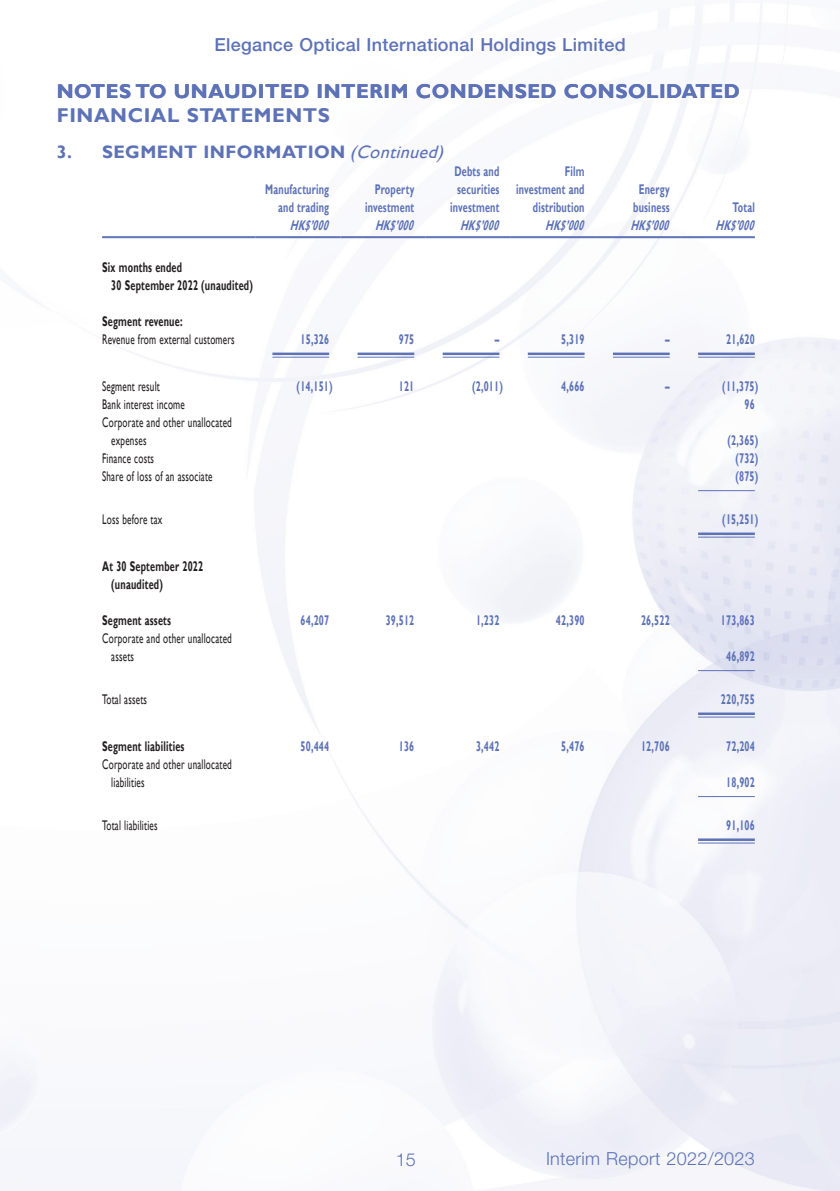
<style>
.page{position:relative;width:840px;height:1191px;background:#fff}
.page>*{position:absolute;margin:0;border:0;box-sizing:border-box;transform-origin:0 0}
.t1{font:700 20px/24px "Gill Sans";letter-spacing:.03em;color:#5d72b7}
.t2{font:500 18px "Helvetica Neue LT Std";letter-spacing:.015em;color:#5d72b7}
.t3{font:700 18px "Gill Sans";letter-spacing:.025em;color:#5d72b7}
.t4{font:300 18px "Helvetica Neue LT Std";letter-spacing:.015em;color:#5d72b7}
.t5{font:700 14px/18px "Gill Sans";letter-spacing:.025em;color:#5d72b7;text-align:right;scale:.65 1}
.t6{font:14px/18px "Gill Sans";letter-spacing:.025em;color:#231f20;scale:.65 1}
.t7{font:700 14px/18px "Gill Sans";letter-spacing:.025em;color:#231f20;scale:.65 1}
.t8{font:italic 700 14px "Gill Sans";color:#5d72b7;scale:.65 1}
.s1{font-weight:400;font-style:italic}
</style>
<div class="page">
<hr style="left:102px;top:236px;width:153px;height:2px;background:#5d72b7">
<hr style="left:255px;top:236px;width:85px;height:2px;background:#5d72b7">
<hr style="left:340px;top:236px;width:85px;height:2px;background:#5d72b7">
<hr style="left:425px;top:236px;width:85px;height:2px;background:#5d72b7">
<hr style="left:510px;top:236px;width:85px;height:2px;background:#5d72b7">
<hr style="left:595px;top:236px;width:85px;height:2px;background:#5d72b7">
<hr style="left:680px;top:236px;width:74px;height:2px;background:#5d72b7">
<hr style="left:272px;top:352px;width:57px;height:3px;background:#5d72b7">
<hr style="left:272px;top:357px;width:57px;height:1px;background:#5d72b7">
<hr style="left:357px;top:352px;width:57px;height:3px;background:#5d72b7">
<hr style="left:357px;top:357px;width:57px;height:1px;background:#5d72b7">
<hr style="left:442px;top:352px;width:57px;height:3px;background:#5d72b7">
<hr style="left:442px;top:357px;width:57px;height:1px;background:#5d72b7">
<hr style="left:527px;top:352px;width:57px;height:3px;background:#5d72b7">
<hr style="left:527px;top:357px;width:57px;height:1px;background:#5d72b7">
<hr style="left:612px;top:352px;width:57px;height:3px;background:#5d72b7">
<hr style="left:612px;top:357px;width:57px;height:1px;background:#5d72b7">
<hr style="left:697px;top:352px;width:57px;height:3px;background:#5d72b7">
<hr style="left:697px;top:357px;width:57px;height:1px;background:#5d72b7">
<hr style="left:697px;top:490px;width:57px;height:1px;background:#5d72b7">
<hr style="left:697px;top:532px;width:57px;height:3px;background:#5d72b7">
<hr style="left:697px;top:537px;width:57px;height:1px;background:#5d72b7">
<hr style="left:697px;top:670px;width:57px;height:1px;background:#5d72b7">
<hr style="left:697px;top:712px;width:57px;height:3px;background:#5d72b7">
<hr style="left:697px;top:716px;width:57px;height:1px;background:#5d72b7">
<hr style="left:697px;top:796px;width:57px;height:1px;background:#5d72b7">
<hr style="left:697px;top:838px;width:57px;height:3px;background:#5d72b7">
<hr style="left:697px;top:842px;width:57px;height:1px;background:#5d72b7">
<p class="t2" style="left:214px;top:34px;width:412px">Elegance Optical International Holdings Limited</p>
<h1 class="t1" style="left:57px;top:80px;width:684px">NOTES TO UNAUDITED INTERIM CONDENSED CONSOLIDATED<br>FINANCIAL STATEMENTS</h1>
<p class="t3" style="left:57px;top:141px;width:393px">3. SEGMENT INFORMATION <span class="s1">(Continued)</span></p>
<p class="t5" style="left:265px;top:181px;width:100px">Manufacturing and trading</p>
<p class="t5" style="left:365px;top:181px;width:77px">Property investment</p>
<p class="t5" style="left:450px;top:163px;width:77px;text-align:center">Debts and securities investment</p>
<p class="t5" style="left:516px;top:163px;width:106px">Film investment and distribution</p>
<p class="t5" style="left:632px;top:181px;width:58px;text-align:center">Energy business</p>
<p class="t5" style="left:732px;top:199px;width:36px">Total</p>
<p class="t8" style="left:290px;top:217px;width:67px">HK$’000</p>
<p class="t8" style="left:375px;top:217px;width:67px">HK$’000</p>
<p class="t8" style="left:460px;top:217px;width:67px">HK$’000</p>
<p class="t8" style="left:545px;top:217px;width:67px">HK$’000</p>
<p class="t8" style="left:630px;top:217px;width:67px">HK$’000</p>
<p class="t8" style="left:715px;top:217px;width:67px">HK$’000</p>
<p class="t7" style="left:111px;top:259px;width:219px;text-indent:-9px">Six months ended<br>30 September 2022 (unaudited)</p>
<p class="t7" style="left:102px;top:313px;width:125px">Segment revenue:</p>
<p class="t6" style="left:102px;top:331px;width:205px">Revenue from external customers</p>
<p class="t5" style="left:300px;top:331px;width:46px">15,326</p>
<p class="t5" style="left:398px;top:331px;width:25px">975</p>
<p class="t5" style="left:494px;top:331px;width:9px">–</p>
<p class="t5" style="left:561px;top:331px;width:37px">5,319</p>
<p class="t5" style="left:664px;top:331px;width:9px">–</p>
<p class="t5" style="left:725px;top:331px;width:46px">21,620</p>
<p class="t6" style="left:102px;top:377px;width:90px">Segment result</p>
<p class="t5" style="left:296px;top:377px;width:57px">(14,151)</p>
<p class="t5" style="left:398px;top:377px;width:25px">121</p>
<p class="t5" style="left:472px;top:377px;width:49px">(2,011)</p>
<p class="t5" style="left:561px;top:377px;width:37px">4,666</p>
<p class="t5" style="left:664px;top:377px;width:9px">–</p>
<p class="t5" style="left:721px;top:377px;width:57px">(11,375)</p>
<p class="t6" style="left:102px;top:395px;width:129px">Bank interest income</p>
<p class="t5" style="left:744px;top:395px;width:17px">96</p>
<p class="t6" style="left:111px;top:413px;width:187px;text-indent:-9px">Corporate and other unallocated expenses</p>
<p class="t5" style="left:727px;top:431px;width:49px">(2,365)</p>
<p class="t6" style="left:102px;top:449px;width:81px">Finance costs</p>
<p class="t5" style="left:735px;top:449px;width:37px">(732)</p>
<p class="t6" style="left:102px;top:467px;width:171px">Share of loss of an associate</p>
<p class="t5" style="left:735px;top:467px;width:37px">(875)</p>
<p class="t6" style="left:102px;top:511px;width:94px">Loss before tax</p>
<p class="t5" style="left:721px;top:511px;width:57px">(15,251)</p>
<p class="t7" style="left:111px;top:557px;width:143px;text-indent:-9px">At 30 September 2022 (unaudited)</p>
<p class="t7" style="left:102px;top:611px;width:107px">Segment assets</p>
<p class="t5" style="left:300px;top:611px;width:46px">64,207</p>
<p class="t5" style="left:385px;top:611px;width:46px">39,512</p>
<p class="t5" style="left:476px;top:611px;width:37px">1,232</p>
<p class="t5" style="left:555px;top:611px;width:46px">42,390</p>
<p class="t5" style="left:640px;top:611px;width:46px">26,522</p>
<p class="t5" style="left:720px;top:611px;width:54px">173,863</p>
<p class="t6" style="left:111px;top:629px;width:187px;text-indent:-9px">Corporate and other unallocated assets</p>
<p class="t5" style="left:725px;top:647px;width:46px">46,892</p>
<p class="t6" style="left:102px;top:691px;width:71px">Total assets</p>
<p class="t5" style="left:720px;top:691px;width:54px">220,755</p>
<p class="t7" style="left:102px;top:737px;width:128px">Segment liabilities</p>
<p class="t5" style="left:300px;top:737px;width:46px">50,444</p>
<p class="t5" style="left:398px;top:737px;width:25px">136</p>
<p class="t5" style="left:476px;top:737px;width:37px">3,442</p>
<p class="t5" style="left:561px;top:737px;width:37px">5,476</p>
<p class="t5" style="left:640px;top:737px;width:46px">12,706</p>
<p class="t5" style="left:725px;top:737px;width:46px">72,204</p>
<p class="t6" style="left:111px;top:755px;width:187px;text-indent:-9px">Corporate and other unallocated liabilities</p>
<p class="t5" style="left:725px;top:773px;width:46px">18,902</p>
<p class="t6" style="left:102px;top:817px;width:87px">Total liabilities</p>
<p class="t5" style="left:725px;top:817px;width:46px">91,106</p>
<p class="t4" style="left:395px;top:1148px;width:22px">15</p>
<p class="t4" style="left:545px;top:1147px;width:210px">Interim Report 2022/2023</p>
</div>
